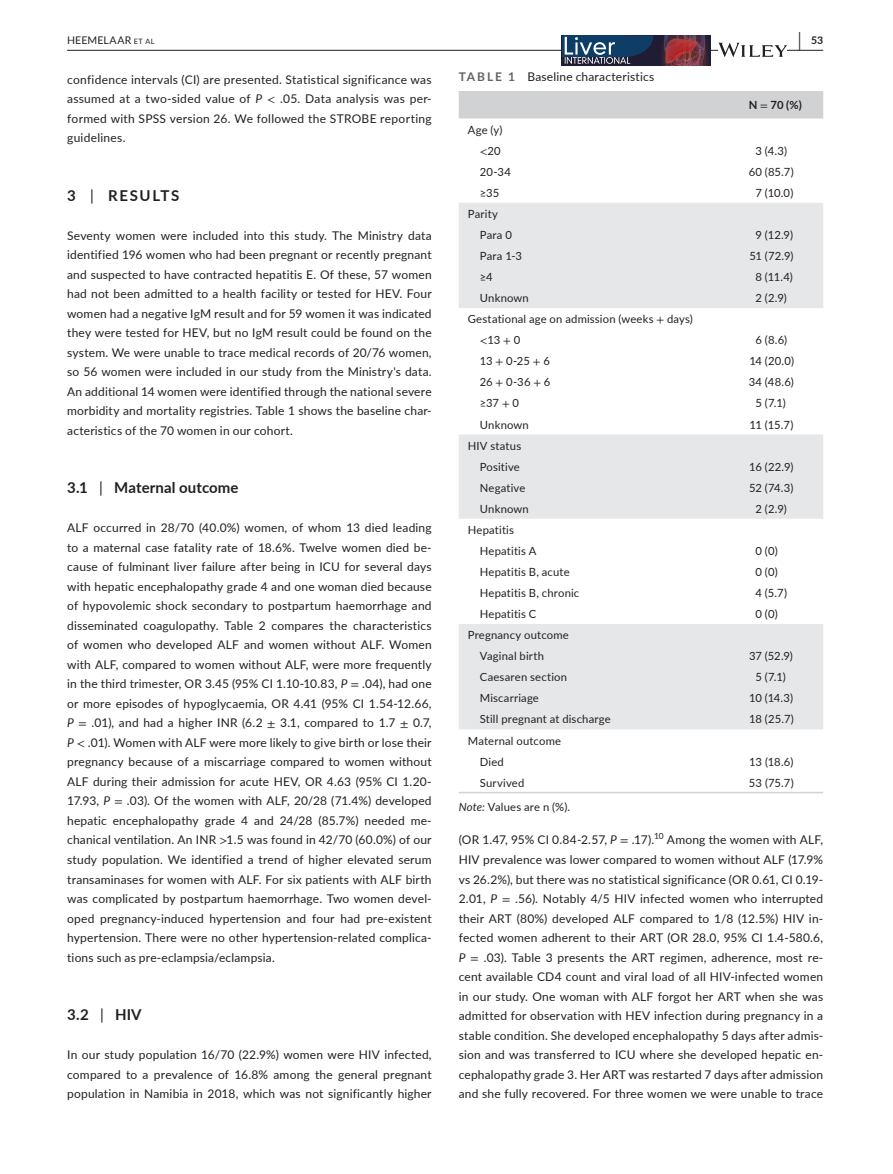
<style>
.page{position:relative;width:893px;height:1174px;background:#fff}
.page>*{position:absolute;margin:0;border:0;box-sizing:border-box;transform-origin:0 0}
.t1{font:700 19.5px "Lato";color:#231f20;scale:.48 1}
.t2{font:700 15px "Lato";letter-spacing:.01em;color:#231f20}
.t3{font:700 15px "Lato";letter-spacing:.105em;color:#231f20}
.t4{font:12px/19.5px "Lato";letter-spacing:.015em;color:#231f20;text-align:justify}
.t5{font:11.25px/21px "Lato";letter-spacing:.015em;color:#231f20}
.t6{font:700 11.25px "Lato";color:#231f20}
.t7{font:10.5px "Lato";letter-spacing:.015em;color:#231f20}
.t8{font:700 10.5px "Lato";color:#231f20}
.s1{font-size:7.35px}
.s2{font-style:italic}
.s3{font-family:"STIX"}
.s4{font-weight:700;color:#636366}
.s5{font-family:"STIX";font-weight:400}
.s6{font-weight:400}
</style>
<div class="page">
<hr style="left:67px;top:50px;width:756px;height:1px;background:#231f20">
<img style="left:562px;top:35px;width:149px;height:30px">
<svg style="left:562px;top:35px;width:3px;height:22px"></svg>
<svg style="left:565px;top:35px;width:88px;height:29px;background:#365371"></svg>
<svg style="left:718px;top:43px;width:69px;height:14px"></svg>
<div style="left:459px;top:91px;width:364px;height:27px;background:#d1d2d4"></div>
<svg style="left:459px;top:203px;width:364px;height:526px;fill:#e6e7e9"></svg>
<hr style="left:459px;top:792px;width:281px;height:1px;background:#d1d2d4">
<hr style="left:740px;top:792px;width:83px;height:1px;background:#d1d2d4">
<h1 class="t1" style="left:798px;top:25px;width:7px">|</h1>
<p class="t7" style="left:67px;top:33px;width:84px">HEEMELAAR <span class="s1">et al</span></p>
<p class="t8" style="left:811px;top:33px;width:14px">53</p>
<p class="t4" style="left:67px;top:69px;width:366px">confidence intervals (CI) are presented. Statistical significance was assumed at a two-sided value of <span class="s2">P</span> <span class="s3">&lt;</span> .05. Data analysis was per&shy;formed with SPSS version 26. We followed the STROBE reporting guidelines.</p>
<p class="t4" style="left:459px;top:67px;width:197px"><span class="s4">TABLE 1</span> Baseline characteristics</p>
<p class="t6" style="left:749px;top:97px;width:55px">N <span class="s5">=</span> 70 (%)</p>
<p class="t5" style="left:468px;top:118px;width:36px;text-align:right">Age (y) <span class="s3">&lt;</span>20</p>
<p class="t5" style="left:755px;top:140px;width:33px">3 (4.3)</p>
<p class="t3" style="left:67px;top:184px;width:114px">3 <span class="s6">|</span> RESULTS</p>
<p class="t4" style="left:67px;top:225px;width:366px">Seventy women were included into this study. The Ministry data identified 196 women who had been pregnant or recently pregnant and suspected to have contracted hepatitis E. Of these, 57 women had not been admitted to a health facility or tested for HEV. Four women had a negative IgM result and for 59 women it was indicated they were tested for HEV, but no IgM result could be found on the system. We were unable to trace medical records of 20/76 women, so 56 women were included in our study from the Ministry's data.<br>An additional 14 women were identified through the national severe morbidity and mortality registries. Table 1 shows the baseline char&shy;acteristics of the 70 women in our cohort.</p>
<p class="t2" style="left:67px;top:477px;width:173px">3.1 <span class="s6">|</span> Maternal outcome</p>
<p class="t4" style="left:67px;top:518px;width:366px">ALF occurred in 28/70 (40.0%) women, of whom 13 died leading to a maternal case fatality rate of 18.6%. Twelve women died be&shy;cause of fulminant liver failure after being in ICU for several days with hepatic encephalopathy grade 4 and one woman died because of hypovolemic shock secondary to postpartum haemorrhage and disseminated coagulopathy. Table 2 compares the characteristics of women who developed ALF and women without ALF. Women with ALF, compared to women without ALF, were more frequently in the third trimester, OR 3.45 (95% CI 1.10-10.83, <span class="s2">P</span> <span class="s3">=</span> .04), had one or more episodes of hypoglycaemia, OR 4.41 (95% CI 1.54-12.66, <span class="s2">P</span> <span class="s3">=</span> .01), and had a higher INR (6.2 <span class="s3">±</span> 3.1, compared to 1.7 <span class="s3">±</span> 0.7, <span class="s2">P</span> <span class="s3">&lt;</span> .01). Women with ALF were more likely to give birth or lose their pregnancy because of a miscarriage compared to women without ALF during their admission for acute HEV, OR 4.63 (95% CI 1.20- 17.93, <span class="s2">P</span> <span class="s3">=</span> .03). Of the women with ALF, 20/28 (71.4%) developed hepatic encephalopathy grade 4 and 24/28 (85.7%) needed me&shy;chanical ventilation. An INR <span class="s3">&gt;</span>1.5 was found in 42/70 (60.0%) of our study population. We identified a trend of higher elevated serum transaminases for women with ALF. For six patients with ALF birth was complicated by postpartum haemorrhage. Two women devel&shy;oped pregnancy-induced hypertension and four had pre-existent hypertension. There were no other hypertension-related complica&shy;tions such as pre-eclampsia/eclampsia.</p>
<p class="t2" style="left:67px;top:1003px;width:76px">3.2 <span class="s6">|</span> HIV</p>
<p class="t4" style="left:67px;top:1044px;width:366px">In our study population 16/70 (22.9%) women were HIV infected, compared to a prevalence of 16.8% among the general pregnant population in Namibia in 2018, which was not significantly higher</p>
<p class="t5" style="left:480px;top:161px;width:33px">20-34</p>
<p class="t5" style="left:749px;top:161px;width:47px">60 (85.7)</p>
<p class="t5" style="left:480px;top:182px;width:21px">≥35</p>
<p class="t5" style="left:756px;top:182px;width:39px">7 (10.0)</p>
<p class="t5" style="left:480px;top:203px;width:34px;text-indent:-12px">Parity<br>Para 0</p>
<p class="t5" style="left:756px;top:224px;width:39px">9 (12.9)</p>
<p class="t5" style="left:480px;top:245px;width:44px">Para 1-3</p>
<p class="t5" style="left:750px;top:245px;width:45px">51 (72.9)</p>
<p class="t5" style="left:480px;top:266px;width:14px">≥4</p>
<p class="t5" style="left:756px;top:266px;width:39px">8 (11.4)</p>
<p class="t5" style="left:480px;top:287px;width:51px">Unknown</p>
<p class="t5" style="left:756px;top:287px;width:33px">2 (2.9)</p>
<p class="t5" style="left:480px;top:308px;width:215px;text-indent:-12px">Gestational age on admission (weeks <span class="s3">+</span> days) <span class="s3">&lt;</span>13 <span class="s3">+</span> 0</p>
<p class="t5" style="left:756px;top:329px;width:33px">6 (8.6)</p>
<p class="t5" style="left:480px;top:350px;width:72px">13<span class="s3">+</span>0-25<span class="s3">+</span>6</p>
<p class="t5" style="left:749px;top:350px;width:46px">14 (20.0)</p>
<p class="t5" style="left:480px;top:371px;width:72px">26<span class="s3">+</span>0-36<span class="s3">+</span>6</p>
<p class="t5" style="left:749px;top:371px;width:47px">34 (48.6)</p>
<p class="t5" style="left:480px;top:392px;width:41px">≥37 <span class="s3">+</span> 0</p>
<p class="t5" style="left:756px;top:392px;width:32px">5 (7.1)</p>
<p class="t5" style="left:480px;top:413px;width:51px">Unknown</p>
<p class="t5" style="left:749px;top:413px;width:46px">11 (15.7)</p>
<p class="t5" style="left:468px;top:434px;width:55px;text-align:right">HIV status<br>Positive</p>
<p class="t5" style="left:749px;top:455px;width:46px">16 (22.9)</p>
<p class="t5" style="left:480px;top:476px;width:47px">Negative</p>
<p class="t5" style="left:749px;top:476px;width:46px">52 (74.3)</p>
<p class="t5" style="left:480px;top:498px;width:51px">Unknown</p>
<p class="t5" style="left:756px;top:498px;width:33px">2 (2.9)</p>
<p class="t5" style="left:480px;top:519px;width:58px;text-indent:-12px">Hepatitis<br>Hepatitis A</p>
<p class="t5" style="left:756px;top:540px;width:24px">0 (0)</p>
<p class="t5" style="left:480px;top:561px;width:91px">Hepatitis B, acute</p>
<p class="t5" style="left:756px;top:561px;width:24px">0 (0)</p>
<p class="t5" style="left:480px;top:582px;width:101px">Hepatitis B, chronic</p>
<p class="t5" style="left:756px;top:582px;width:33px">4 (5.7)</p>
<p class="t5" style="left:480px;top:603px;width:58px">Hepatitis C</p>
<p class="t5" style="left:756px;top:603px;width:24px">0 (0)</p>
<p class="t5" style="left:480px;top:624px;width:91px;text-indent:-12px">Pregnancy outcome<br>Vaginal birth</p>
<p class="t5" style="left:749px;top:645px;width:45px">37 (52.9)</p>
<p class="t5" style="left:480px;top:666px;width:89px">Caesaren section</p>
<p class="t5" style="left:756px;top:666px;width:32px">5 (7.1)</p>
<p class="t5" style="left:480px;top:687px;width:61px">Miscarriage</p>
<p class="t5" style="left:749px;top:687px;width:45px">10 (14.3)</p>
<p class="t5" style="left:480px;top:708px;width:132px">Still pregnant at discharge</p>
<p class="t5" style="left:749px;top:708px;width:46px">18 (25.7)</p>
<p class="t5" style="left:480px;top:729px;width:83px;text-indent:-12px">Maternal outcome<br>Died</p>
<p class="t5" style="left:749px;top:750px;width:46px">13 (18.6)</p>
<p class="t5" style="left:480px;top:771px;width:46px">Survived</p>
<p class="t5" style="left:749px;top:771px;width:46px">53 (75.7)</p>
<p class="t5" style="left:459px;top:796px;width:113px"><span class="s2">Note:</span> Values are n (%).</p>
<p class="t4" style="left:459px;top:830px;width:366px">(OR 1.47, 95% CI 0.84-2.57, <span class="s2">P</span> <span class="s3">=</span> .17).<sup>10</sup> Among the women with ALF, HIV prevalence was lower compared to women without ALF (17.9% vs 26.2%), but there was no statistical significance (OR 0.61, CI 0.19- 2.01, <span class="s2">P</span> <span class="s3">=</span> .56). Notably 4/5 HIV infected women who interrupted their ART (80%) developed ALF compared to 1/8 (12.5%) HIV in&shy;fected women adherent to their ART (OR 28.0, 95% CI 1.4-580.6, <span class="s2">P</span> <span class="s3">=</span> .03). Table 3 presents the ART regimen, adherence, most re&shy;cent available CD4 count and viral load of all HIV-infected women in our study. One woman with ALF forgot her ART when she was admitted for observation with HEV infection during pregnancy in a stable condition. She developed encephalopathy 5 days after admis&shy;sion and was transferred to ICU where she developed hepatic en&shy;cephalopathy grade 3. Her ART was restarted 7 days after admission and she fully recovered. For three women we were unable to trace</p>
</div>
